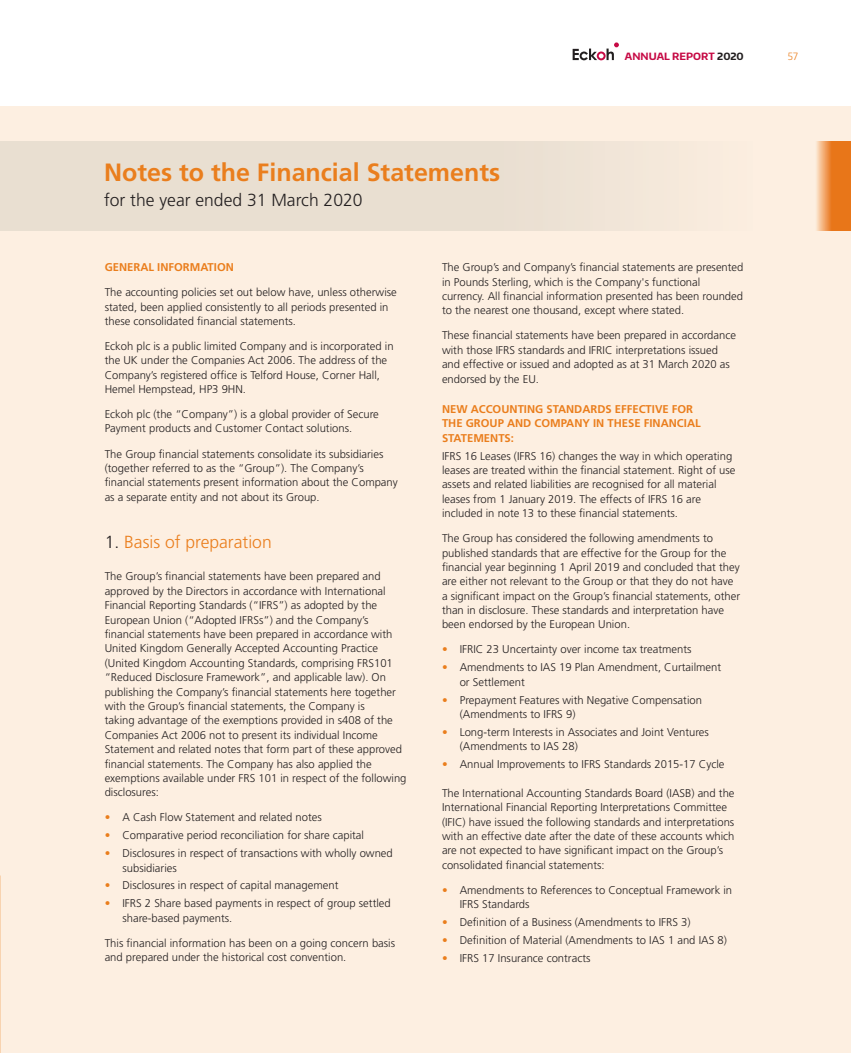
<style>
.page{position:relative;width:851px;height:1053px;background:#fff}
.page>*{position:absolute;margin:0;border:0;box-sizing:border-box;transform-origin:0 0}
.t1{font:700 25px "Frutiger LT Std";color:#ea7e1d}
.t2{font:300 17.5px "Frutiger LT Std";color:#231f20}
.t3{font:300 17.5px "Frutiger LT Std";color:#ea7e1d}
.t4{font:300 11.25px/14.4px "Frutiger LT Std";color:#231f20}
.t5{font:700 11.25px "Frutiger LT Std";color:#ea7e1d}
.t6{font:700 10px "Encode Sans Normal";letter-spacing:.01em;color:#c60a45}
.t7{font:300 10px "Encode Sans Normal";color:#ea7e1d}
.s1{color:#231f20}
.s2{color:#ea7e1d}
</style>
<div class="page">
<svg style="left:572px;top:42px;width:46px;height:18px"></svg>
<div style="left:0;top:106px;width:850px;height:946px;background:#fdefe1"></div>
<div style="left:0;top:142px;width:755px;height:88px;background:linear-gradient(to right,#e5dcce,#f3e7d9)"></div>
<svg style="left:816px;top:142px;width:34px;height:88px;background:#ec8f43"></svg>
<h1 class="t1" style="left:104px;top:157px;width:397px">NOTES TO THE FINANCIAL STATEMENTS</h1>
<h2 class="t2" style="left:104px;top:190px;width:260px">for the year ended 31 March 2020</h2>
<p class="t6" style="left:624px;top:50px;width:120px">ANNUAL REPORT <span class="s1">2020</span></p>
<p class="t7" style="left:787px;top:50px;width:11px">57</p>
<p class="t5" style="left:105px;top:260px;width:16px">GENERAL</p>
<p class="t5" style="left:157px;top:260px;width:12px">INFORMATION</p>
<p class="t4" style="left:105px;top:285px;width:293px">The accounting policies set out below have, unless otherwise stated, been applied consistently to all periods presented in these consolidated financial statements.</p>
<p class="t4" style="left:105px;top:339px;width:290px">Eckoh plc is a public limited Company and is incorporated in the UK under the Companies Act 2006. The address of the Company’s registered office is Telford House, Corner Hall, Hemel Hempstead, HP3 9HN.</p>
<p class="t4" style="left:105px;top:407px;width:276px">Eckoh plc (the “Company”) is a global provider of Secure<br>Payment products and Customer Contact solutions.</p>
<p class="t4" style="left:105px;top:446px;width:294px">The Group financial statements consolidate its subsidiaries (together referred to as the “Group”). The Company’s financial statements present information about the Company as a separate entity and not about its Group.</p>
<h2 class="t3" style="left:105px;top:532px;width:168px"><span class="s1">1.</span> Basis of preparation</h2>
<p class="t4" style="left:105px;top:569px;width:303px">The Group’s financial statements have been prepared and approved by the Directors in accordance with International Financial Reporting Standards (“IFRS”) as adopted by the European Union (“Adopted IFRSs”) and the Company’s financial statements have been prepared in accordance with United Kingdom Generally Accepted Accounting Practice (United Kingdom Accounting Standards, comprising FRS101 “Reduced Disclosure Framework”, and applicable law). On publishing the Company’s financial statements here together with the Group’s financial statements, the Company is<br>taking advantage of the exemptions provided in s408 of the Companies Act 2006 not to present its individual Income Statement and related notes that form part of these approved financial statements. The Company has also applied the exemptions available under FRS 101 in respect of the following disclosures:</p>
<p class="t4" style="left:105px;top:810px;width:218px"><span class="s2">•</span> A Cash Flow Statement and related notes</p>
<p class="t4" style="left:105px;top:828px;width:261px"><span class="s2">•</span> Comparative period reconciliation for share capital</p>
<p class="t4" style="left:122px;top:846px;width:272px;text-indent:-18px"><span class="s2">•</span> Disclosures in respect of transactions with wholly owned subsidiaries</p>
<p class="t4" style="left:105px;top:878px;width:235px"><span class="s2">•</span> Disclosures in respect of capital management</p>
<p class="t4" style="left:122px;top:896px;width:270px;text-indent:-18px"><span class="s2">•</span> IFRS 2 Share based payments in respect of group settled share-based payments.</p>
<p class="t4" style="left:105px;top:935px;width:292px">This financial information has been on a going concern basis and prepared under the historical cost convention.</p>
<p class="t4" style="left:442px;top:260px;width:303px">The Group’s and Company’s financial statements are presented in Pounds Sterling, which is the Company's functional currency. All financial information presented has been rounded to the nearest one thousand, except where stated.</p>
<p class="t4" style="left:442px;top:328px;width:295px">These financial statements have been prepared in accordance with those IFRS standards and IFRIC interpretations issued and effective or issued and adopted as at 31 March 2020 as endorsed by the EU.</p>
<p class="t5" style="left:442px;top:402px;width:38px">NEW ACCO</p>
<p class="t5" style="left:501px;top:402px;width:16px">UNTING</p>
<p class="t5" style="left:546px;top:402px;width:8px">STAN</p>
<p class="t5" style="left:574px;top:402px;width:48px">DARDS EFFECTI</p>
<p class="t5" style="left:655px;top:402px;width:25px">VE FOR</p>
<p class="t5" style="left:442px;top:416px;width:8px">THE</p>
<p class="t5" style="left:465px;top:416px;width:85px">GROUP AND COMPAN</p>
<p class="t5" style="left:582px;top:416px;width:33px">Y IN THESE</p>
<p class="t5" style="left:643px;top:416px;width:8px">FINANCIAL</p>
<p class="t5" style="left:442px;top:431px;width:8px">STATEMENTS</p>
<p class="t5" style="left:511px;top:431px;width:5px">:</p>
<p class="t4" style="left:442px;top:448px;width:295px">IFRS 16 Leases (IFRS 16) changes the way in which operating leases are treated within the financial statement. Right of use assets and related liabilities are recognised for all material leases from 1 January 2019. The effects of IFRS 16 are included in note 13 to these financial statements.</p>
<p class="t4" style="left:442px;top:531px;width:299px">The Group has considered the following amendments to published standards that are effective for the Group for the financial year beginning 1 April 2019 and concluded that they are either not relevant to the Group or that they do not have a significant impact on the Group’s financial statements, other than in disclosure. These standards and interpretation have been endorsed by the European Union.</p>
<p class="t4" style="left:442px;top:642px;width:251px"><span class="s2">•</span> IFRIC 23 Uncertainty over income tax treatments</p>
<p class="t4" style="left:459px;top:660px;width:263px;text-indent:-18px"><span class="s2">•</span> Amendments to IAS 19 Plan Amendment, Curtailment or Settlement</p>
<p class="t4" style="left:459px;top:692px;width:244px;text-indent:-18px"><span class="s2">•</span> Prepayment Features with Negative Compensation (Amendments to IFRS 9)</p>
<p class="t4" style="left:459px;top:725px;width:250px;text-indent:-18px"><span class="s2">•</span> Long-term Interests in Associates and Joint Ventures (Amendments to IAS 28)</p>
<p class="t4" style="left:442px;top:757px;width:284px"><span class="s2">•</span> Annual Improvements to IFRS Standards 2015-17 Cycle</p>
<p class="t4" style="left:442px;top:786px;width:294px">The International Accounting Standards Board (IASB) and the International Financial Reporting Interpretations Committee (IFIC) have issued the following standards and interpretations with an effective date after the date of these accounts which are not expected to have significant impact on the Group’s consolidated financial statements:</p>
<p class="t4" style="left:459px;top:882px;width:274px;text-indent:-18px"><span class="s2">•</span> Amendments to References to Conceptual Framework in<br>IFRS Standards</p>
<p class="t4" style="left:442px;top:915px;width:250px"><span class="s2">•</span> Definition of a Business (Amendments to IFRS 3)</p>
<p class="t4" style="left:442px;top:933px;width:286px"><span class="s2">•</span> Definition of Material (Amendments to IAS 1 and IAS 8)</p>
<p class="t4" style="left:442px;top:951px;width:150px"><span class="s2">•</span> IFRS 17 Insurance contracts</p>
</div>
